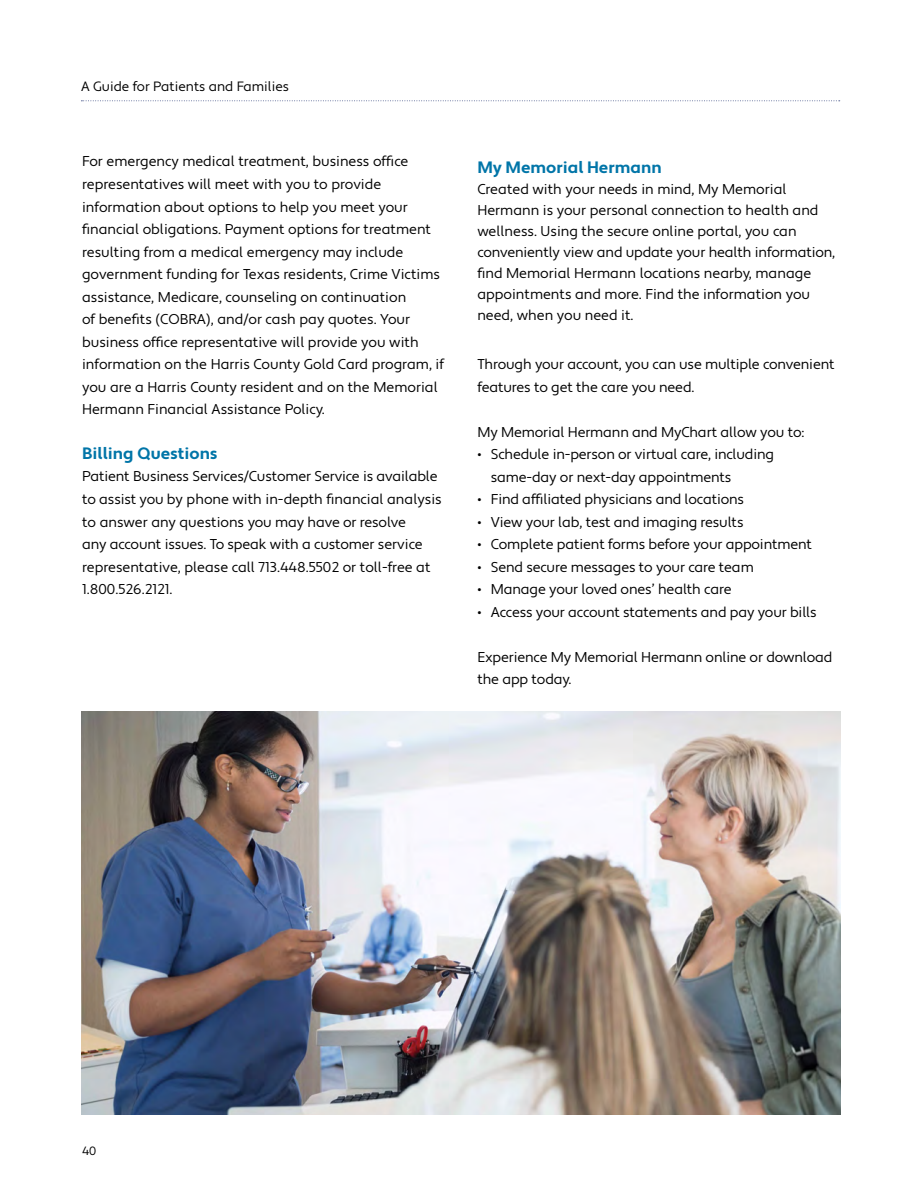
<style>
.page{position:relative;width:918px;height:1188px;background:#fff}
.page>*{position:absolute;margin:0;border:0;box-sizing:border-box;transform-origin:0 0}
.t1{font:700 16.5px "Apertura";color:#0075a8}
.t2{font:14.25px/22.5px "Apertura";color:#000}
.t3{font:13.5px "Apertura";color:#000}
.t4{font:12px "Apertura";color:#000}
</style>
<div class="page">
<svg style="left:81px;top:100px;width:759px;height:1px"></svg>
<img style="left:81px;top:712px;width:759px;height:403px">
<p class="t3" style="left:81px;top:78px;width:210px">A Guide for Patients and Families</p>
<p class="t2" style="left:82px;top:151px;width:363px">For emergency medical treatment, business office representatives will meet with you to provide information about options to help you meet your financial obligations. Payment options for treatment resulting from a medical emergency may include government funding for Texas residents, Crime Victims assistance, Medicare, counseling on continuation<br>of benefits (COBRA), and/or cash pay quotes. Your business office representative will provide you with information on the Harris County Gold Card program, if you are a Harris County resident and on the Memorial Hermann Financial Assistance Policy.</p>
<p class="t1" style="left:82px;top:443px;width:137px">Billing Questions</p>
<p class="t2" style="left:82px;top:466px;width:361px">Patient Business Services/Customer Service is available to assist you by phone with in-depth financial analysis to answer any questions you may have or resolve<br>any account issues. To speak with a customer service representative, please call 713.448.5502 or toll-free at 1.800.526.2121.</p>
<p class="t1" style="left:477px;top:158px;width:186px">My Memorial Hermann</p>
<p class="t2" style="left:477px;top:179px;width:359px;line-height:21px">Created with your needs in mind, My Memorial Hermann is your personal connection to health and wellness. Using the secure online portal, you can conveniently view and update your health information, find Memorial Hermann locations nearby, manage appointments and more. Find the information you need, when you need it.</p>
<p class="t2" style="left:477px;top:353px;width:359px">Through your account, you can use multiple convenient features to get the care you need.</p>
<p class="t2" style="left:477px;top:421px;width:329px">My Memorial Hermann and MyChart allow you to:</p>
<p class="t2" style="left:491px;top:443px;width:285px;text-indent:-13px">• Schedule in-person or virtual care, including same-day or next-day appointments</p>
<p class="t2" style="left:477px;top:488px;width:268px">• Find affiliated physicians and locations</p>
<p class="t2" style="left:477px;top:511px;width:268px">• View your lab, test and imaging results</p>
<p class="t2" style="left:477px;top:533px;width:336px">• Complete patient forms before your appointment</p>
<p class="t2" style="left:477px;top:556px;width:278px">• Send secure messages to your care team</p>
<p class="t2" style="left:477px;top:578px;width:256px">• Manage your loved ones’ health care</p>
<p class="t2" style="left:477px;top:601px;width:341px">• Access your account statements and pay your bills</p>
<p class="t2" style="left:477px;top:646px;width:357px">Experience My Memorial Hermann online or download the app today.</p>
<p class="t4" style="left:82px;top:1143px;width:16px">40</p>
</div>
